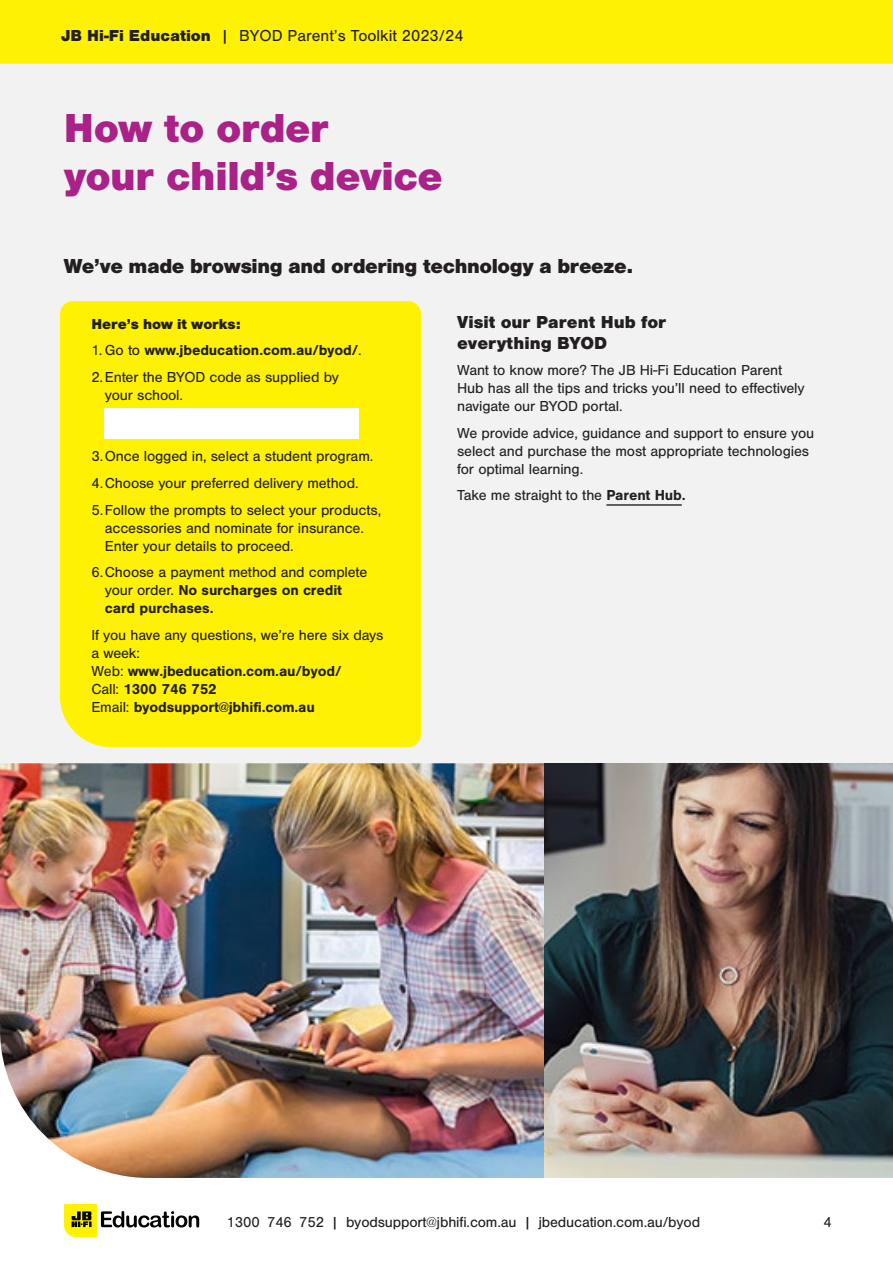
<style>
.page{position:relative;width:893px;height:1263px;background:#fff}
.page>*{position:absolute;margin:0;border:0;box-sizing:border-box;transform-origin:0 0}
.t1{font:900 42px/48px "Nimbus San";letter-spacing:-.01em;color:#aa2188}
.t2{font:900 21px "Nimbus San";letter-spacing:-.02em;color:#231f20}
.t3{font:900 18px/21px "Nimbus San";color:#231f20}
.t4{font:16.5px "Nimbus San";color:#231f20}
.t5{font:15px/18px "Nimbus San";letter-spacing:-.01em;color:#231f20}
.t6{font:700 15px/18px "Nimbus San";letter-spacing:-.01em;color:#231f20}
.t7{font:900 15px "Nimbus San";letter-spacing:-.01em;color:#231f20}
.s1{font-weight:900}
.s2{font-weight:700}
.s3{font-weight:400}
</style>
<div class="page">
<div style="left:0;top:0;width:893px;height:64px;background:#fff200"></div>
<svg style="left:64px;top:1204px;width:135px;height:33px"></svg>
<div style="left:0;top:64px;width:893px;height:699px;background:#f2f2f3"></div>
<img style="left:0;top:763px;width:545px;height:415px">
<img style="left:545px;top:763px;width:348px;height:415px">
<div style="left:60px;top:301px;width:361px;height:446px;background:#fff200"></div>
<hr style="left:606px;top:504px;width:76px;height:2px;background:#231f20">
<div style="left:105px;top:408px;width:254px;height:31px;background:#fff"></div>
<p class="t4" style="left:61px;top:26px;width:404px"><span class="s1">JB Hi-Fi Education</span> | BYOD Parent’s Toolkit 2023/24</p>
<h1 class="t1" style="left:64px;top:104px;width:380px">How to order<br>your child’s device</h1>
<h2 class="t2" style="left:64px;top:254px;width:571px">We’ve made browsing and ordering technology a breeze.</h2>
<p class="t7" style="left:91px;top:315px;width:151px">Here’s how it works:</p>
<p class="t5" style="left:91px;top:337px;width:272px;line-height:26.5px">1. Go to <span class="s2">www.jbeducation.com.au/byod/</span>.<br>2.Enter the BYOD code as supplied by</p>
<p class="t5" style="left:105px;top:386px;width:80px">your school.</p>
<p class="t5" style="left:91px;top:443px;width:291px;line-height:26.5px">3.Once logged in, select a student program.<br>4.Choose your preferred delivery method.<br>5.Follow the prompts to select your products,</p>
<p class="t5" style="left:105px;top:519px;width:261px">accessories and nominate for insurance.<br>Enter your details to proceed.</p>
<p class="t5" style="left:105px;top:563px;width:264px;text-indent:-14px">6.Choose a payment method and complete your order. <span class="s2">No surcharges on credit card purchases.</span></p>
<p class="t6" style="left:91px;top:626px;width:293px"><span class="s3">If you have any questions, we’re here six days a week:<br>Web:</span> www.jbeducation.com.au/byod/<br><span class="s3">Call:</span> 1300 746 752<br><span class="s3">Email:</span> byodsupport@jbhifi.com.au</p>
<p class="t3" style="left:457px;top:312px;width:211px">Visit our Parent Hub for everything BYOD</p>
<p class="t5" style="left:457px;top:362px;width:349px">Want to know more? The JB Hi-Fi Education Parent<br>Hub has all the tips and tricks you’ll need to effectively navigate our BYOD portal.</p>
<p class="t5" style="left:457px;top:424px;width:359px">We provide advice, guidance and support to ensure you select and purchase the most appropriate technologies for optimal learning.</p>
<p class="t5" style="left:457px;top:487px;width:230px">Take me straight to the <span class="s2">Parent Hub.</span></p>
<p class="t5" style="left:227px;top:1213px;width:475px">1300 746 752 | byodsupport@jbhifi.com.au | jbeducation.com.au/byod</p>
<p class="t5" style="left:823px;top:1213px;width:10px">4</p>
</div>
